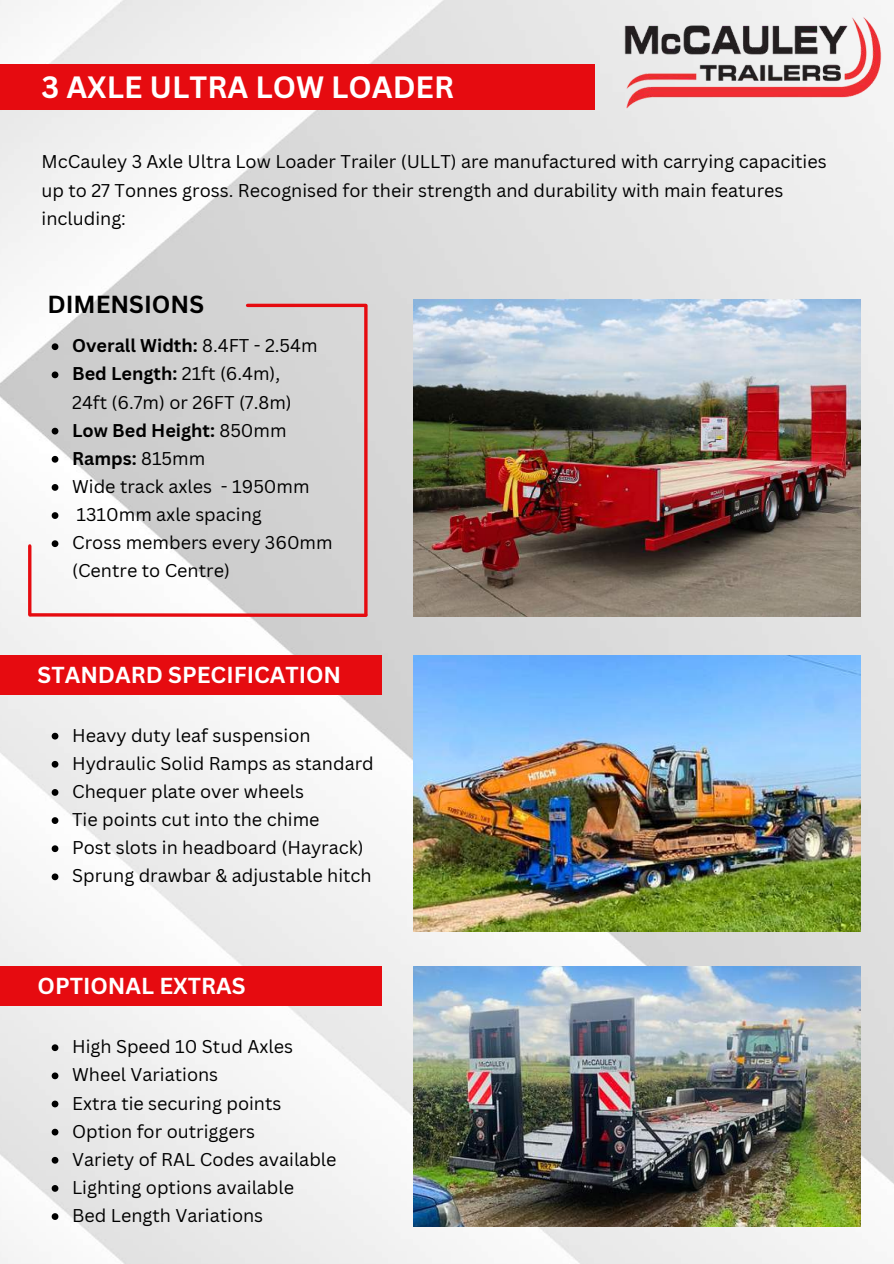
<style>
.page{position:relative;width:894px;height:1264px;background:#fff}
.page>*{position:absolute;margin:0;border:0;box-sizing:border-box;transform-origin:0 0}
.t1{font:700 30px "Canva Sans";color:#fff}
.t2{font:700 24px "Canva Sans";color:#000}
.t3{font:700 22.5px "Canva Sans";color:#fff}
.t4{font:18px/28.2px "Canva Sans";color:#000}
.s1{font-weight:700}
</style>
<div class="page">
<img style="left:0;top:0;width:893px;height:1263px">
<img style="left:620px;top:13px;width:264px;height:103px">
<div style="left:0;top:64px;width:594px;height:45px;background:#e60b10"></div>
<div style="left:0;top:655px;width:381px;height:40px;background:#e60b10"></div>
<svg style="left:52px;top:343px;width:6px;height:7px"></svg>
<svg style="left:52px;top:371px;width:6px;height:7px"></svg>
<svg style="left:52px;top:428px;width:6px;height:6px"></svg>
<svg style="left:52px;top:456px;width:6px;height:6px"></svg>
<svg style="left:52px;top:484px;width:6px;height:7px"></svg>
<svg style="left:52px;top:512px;width:6px;height:7px"></svg>
<svg style="left:52px;top:540px;width:6px;height:7px"></svg>
<svg style="left:31px;top:613px;width:335px;height:4px"></svg>
<hr style="left:247px;top:304px;width:119px;height:3px;background:#e60b10">
<hr style="left:364px;top:306px;width:3px;height:309px;background:#e60b10">
<hr style="left:28px;top:546px;width:3px;height:69px;background:#e60b10">
<div style="left:0;top:966px;width:381px;height:40px;background:#e60b10"></div>
<img style="left:413px;top:655px;width:447px;height:276px">
<svg style="left:52px;top:732px;width:6px;height:7px"></svg>
<svg style="left:52px;top:761px;width:6px;height:6px"></svg>
<svg style="left:52px;top:789px;width:6px;height:6px"></svg>
<svg style="left:52px;top:817px;width:6px;height:7px"></svg>
<svg style="left:52px;top:845px;width:6px;height:7px"></svg>
<svg style="left:52px;top:873px;width:6px;height:7px"></svg>
<svg style="left:52px;top:1044px;width:6px;height:7px"></svg>
<svg style="left:52px;top:1072px;width:6px;height:7px"></svg>
<svg style="left:52px;top:1100px;width:6px;height:7px"></svg>
<svg style="left:52px;top:1128px;width:6px;height:7px"></svg>
<svg style="left:52px;top:1156px;width:6px;height:7px"></svg>
<svg style="left:52px;top:1184px;width:6px;height:7px"></svg>
<svg style="left:52px;top:1213px;width:6px;height:6px"></svg>
<img style="left:413px;top:300px;width:447px;height:316px">
<img style="left:413px;top:966px;width:447px;height:260px">
<h1 class="t1" style="left:42px;top:65px;width:414px">3 AXLE ULTRA LOW LOADER</h1>
<p class="t4" style="left:42px;top:147px;width:786px">McCauley 3 Axle Ultra Low Loader Trailer (ULLT) are manufactured with carrying capacities up to 27 Tonnes gross. Recognised for their strength and durability with main features including:</p>
<h2 class="t2" style="left:47px;top:287px;width:158px">DIMENSIONS</h2>
<p class="t4" style="left:72px;top:331px;width:262px"><span class="s1">Overall Width:</span> 8.4FT - 2.54m<br><span class="s1">Bed Length:</span> 21ft (6.4m),<br>24ft (6.7m) or 26FT (7.8m)<br><span class="s1">Low Bed Height:</span> 850mm<br><span class="s1">Ramps:</span> 815mm<br>Wide track axles - 1950mm<br>1310mm axle spacing<br>Cross members every 360mm (Centre to Centre)</p>
<p class="t3" style="left:38px;top:658px;width:305px">STANDARD SPECIFICATION</p>
<p class="t4" style="left:72px;top:720px;width:303px">Heavy duty leaf suspension<br>Hydraulic Solid Ramps as standard<br>Chequer plate over wheels<br>Tie points cut into the chime<br>Post slots in headboard (Hayrack)<br>Sprung drawbar &amp; adjustable hitch</p>
<p class="t3" style="left:38px;top:969px;width:209px">OPTIONAL EXTRAS</p>
<p class="t4" style="left:72px;top:1032px;width:266px">High Speed 10 Stud Axles<br>Wheel Variations<br>Extra tie securing points<br>Option for outriggers<br>Variety of RAL Codes available<br>Lighting options available<br>Bed Length Variations</p>
</div>
